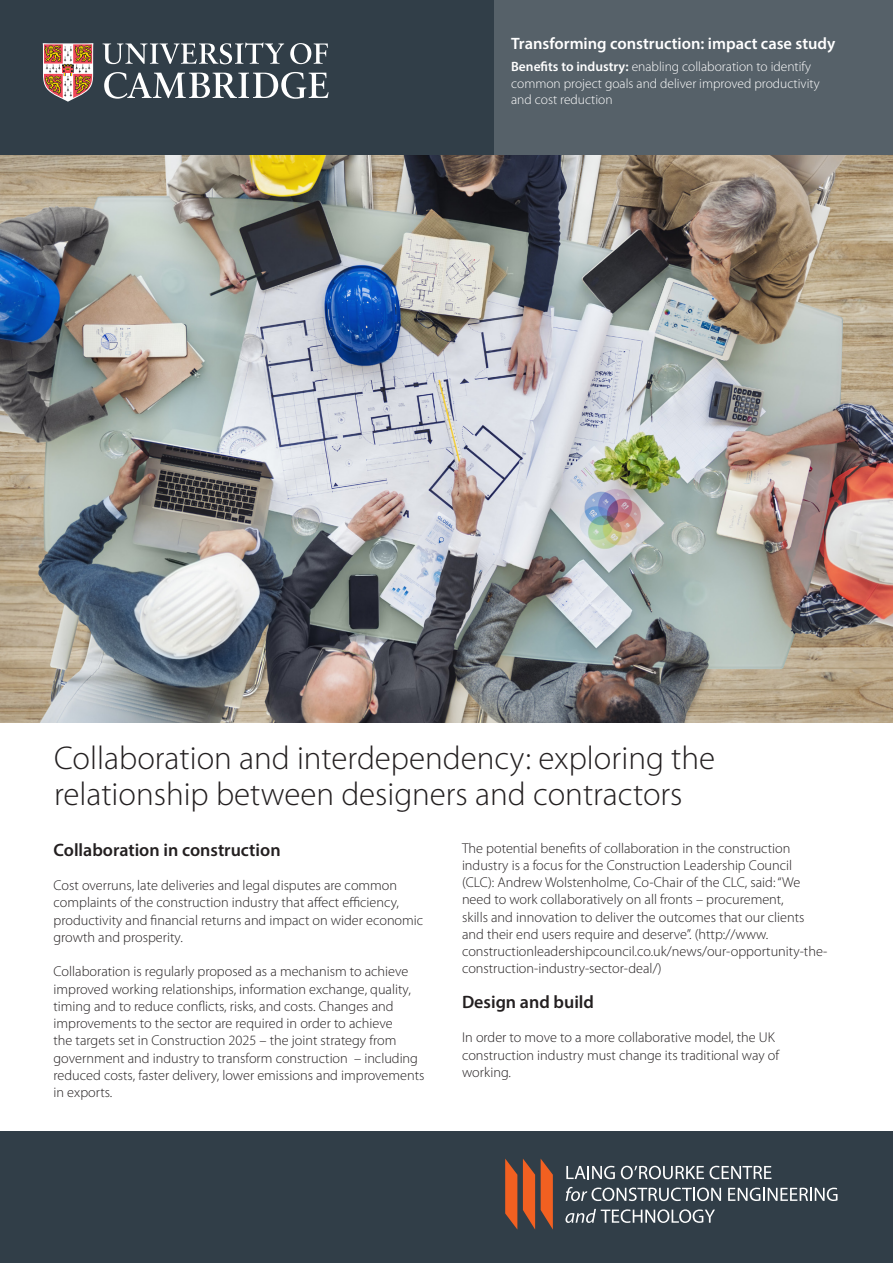
<style>
.page{position:relative;width:893px;height:1263px;background:#fff}
.page>*{position:absolute;margin:0;border:0;box-sizing:border-box;transform-origin:0 0}
.t1{font:300 33px/36px "Myriad Pro";color:#231f20}
.t2{font:600 18px "Myriad Pro";color:#231f20}
.t3{font:600 16.5px "Myriad Pro";color:#fff}
.t4{font:300 14.25px/17.2px "Myriad Pro";color:#231f20}
.t5{font:300 13.5px/16.5px "Myriad Pro";color:#fff}
.s1{font-weight:600}
</style>
<div class="page">
<div style="left:0;top:0;width:893px;height:166px;background:#313e48"></div>
<div style="left:494px;top:0;width:399px;height:166px;background:#566169"></div>
<div style="left:0;top:1131px;width:893px;height:132px;background:#313e48"></div>
<svg style="left:43px;top:43px;width:50px;height:59px;background:#b88b77"></svg>
<svg style="left:290px;top:43px;width:38px;height:21px"></svg>
<svg style="left:104px;top:72px;width:225px;height:27px"></svg>
<svg style="left:103px;top:42px;width:181px;height:22px"></svg>
<img style="left:0;top:155px;width:893px;height:568px">
<svg style="left:566px;top:1166px;width:49px;height:13px"></svg>
<svg style="left:621px;top:1166px;width:83px;height:13px"></svg>
<svg style="left:710px;top:1166px;width:61px;height:13px"></svg>
<svg style="left:566px;top:1187px;width:155px;height:14px"></svg>
<svg style="left:728px;top:1187px;width:109px;height:14px"></svg>
<svg style="left:565px;top:1209px;width:150px;height:14px"></svg>
<svg style="left:541px;top:1159px;width:12px;height:70px"></svg>
<svg style="left:523px;top:1159px;width:12px;height:70px"></svg>
<svg style="left:505px;top:1158px;width:12px;height:71px"></svg>
<p class="t3" style="left:511px;top:32px;width:326px">Transforming construction: impact case study</p>
<p class="t5" style="left:511px;top:58px;width:310px"><span class="s1">Benefits to industry:</span> enabling collaboration to identify common project goals and deliver improved productivity and cost reduction</p>
<p class="t1" style="left:54px;top:741px;width:663px">Collaboration and interdependency: exploring the relationship between designers and contractors</p>
<p class="t2" style="left:54px;top:838px;width:229px">Collaboration in construction</p>
<p class="t4" style="left:54px;top:877px;width:371px">Cost overruns, late deliveries and legal disputes are common complaints of the construction industry that affect efficiency, productivity and financial returns and impact on wider economic growth and prosperity.</p>
<p class="t4" style="left:54px;top:963px;width:372px">Collaboration is regularly proposed as a mechanism to achieve improved working relationships, information exchange, quality, timing and to reduce conflicts, risks, and costs. Changes and improvements to the sector are required in order to achieve<br>the targets set in Construction 2025 – the joint strategy from government and industry to transform construction – including reduced costs, faster delivery, lower emissions and improvements in exports.</p>
<p class="t4" style="left:462px;top:839px;width:367px">The potential benefits of collaboration in the construction industry is a focus for the Construction Leadership Council (CLC): Andrew Wolstenholme, Co-Chair of the CLC, said: “We need to work collaboratively on all fronts – procurement,<br>skills and innovation to deliver the outcomes that our clients and their end users require and deserve”. (http://www. constructionleadershipcouncil.co.uk/news/our-opportunity-the&shy;construction-industry-sector-deal/)</p>
<p class="t2" style="left:462px;top:990px;width:134px">Design and build</p>
<p class="t4" style="left:462px;top:1029px;width:319px">In order to move to a more collaborative model, the UK construction industry must change its traditional way of working.</p>
</div>
